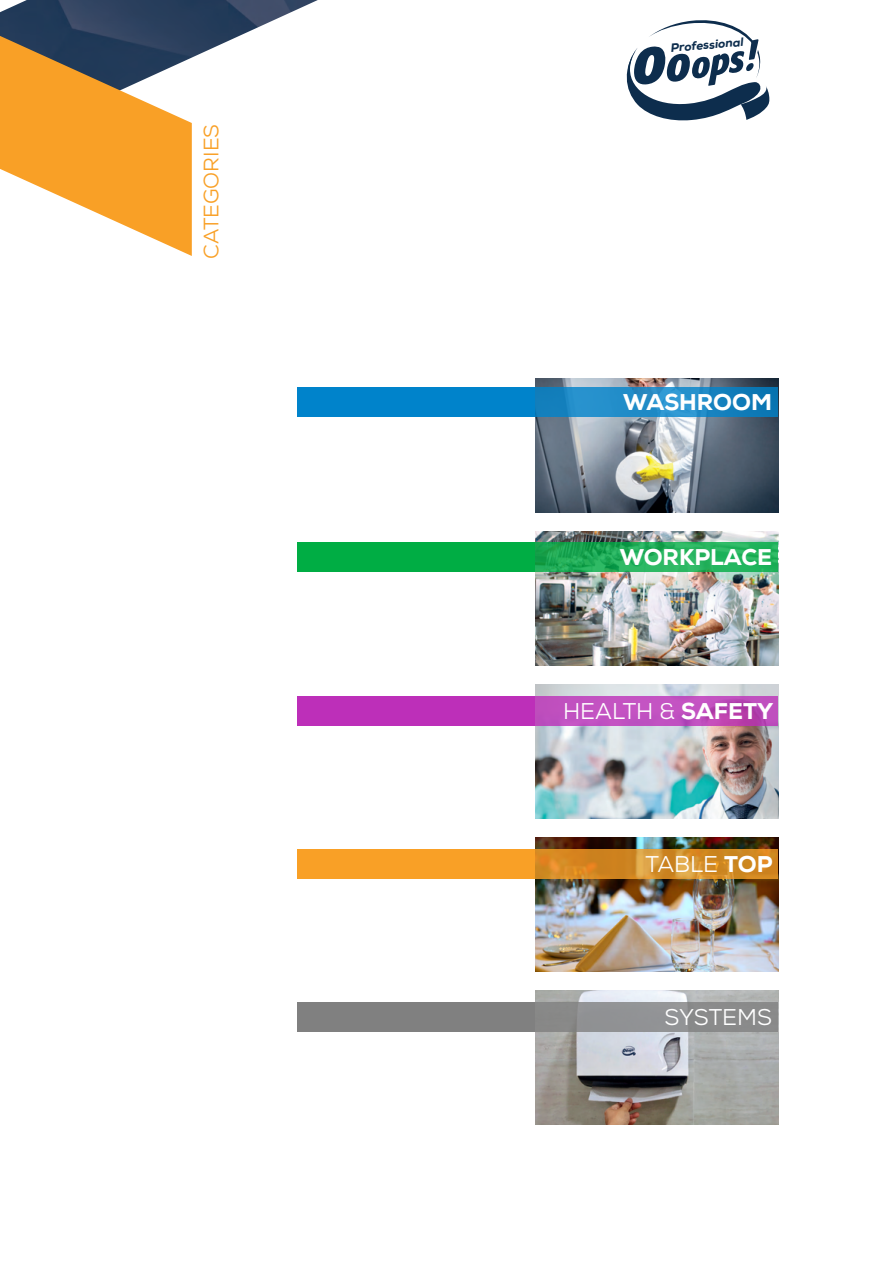
<style>
.page{position:relative;width:893px;height:1263px;background:#fff}
.page>*{position:absolute;margin:0;border:0;box-sizing:border-box;transform-origin:0 0}
.t1{font:22.8px "Nexa";color:#fff}
.t2{font:800 22.8px "Nexa";color:#fff}
.t3{font:20.85px "Nexa";color:#f9a026}
.t4{font:italic 800 12px "Nexa";color:#0d2d4d}
.s1{font-weight:800}
</style>
<div class="page">
<img style="left:0;top:0;width:318px;height:58px">
<svg style="left:0;top:36px;width:192px;height:220px"></svg>
<svg style="left:626px;top:20px;width:144px;height:101px"></svg>
<img style="left:535px;top:379px;width:243px;height:133px">
<svg style="left:298px;top:387px;width:479px;height:30px;background:#0e85c7"></svg>
<img style="left:535px;top:685px;width:243px;height:133px">
<svg style="left:298px;top:696px;width:479px;height:30px;background:#bd3eba"></svg>
<img style="left:535px;top:532px;width:243px;height:133px">
<svg style="left:298px;top:542px;width:479px;height:30px;background:#11ae4f"></svg>
<img style="left:535px;top:838px;width:243px;height:133px">
<svg style="left:298px;top:849px;width:479px;height:29px;background:#e69526"></svg>
<img style="left:535px;top:991px;width:243px;height:133px">
<div style="left:298px;top:1002px;width:479px;height:29px;background:linear-gradient(to right,#7d7d7d,#909192)"></div>
<p class="t3" style="left:198px;top:259px;width:136px;rotate:-90deg">CATEGORIES</p>
<p class="t4" style="left:670px;top:40px;width:75px;rotate:-5deg">Professional</p>
<p class="t2" style="left:623px;top:388px;width:150px">WASHROOM</p>
<p class="t2" style="left:620px;top:543px;width:154px">WORKPLACE</p>
<p class="t1" style="left:563px;top:697px;width:212px">HEALTH &amp; <span class="s1">SAFETY</span></p>
<p class="t1" style="left:645px;top:850px;width:129px">TABLE <span class="s1">TOP</span></p>
<p class="t1" style="left:665px;top:1003px;width:109px">SYSTEMS</p>
</div>
